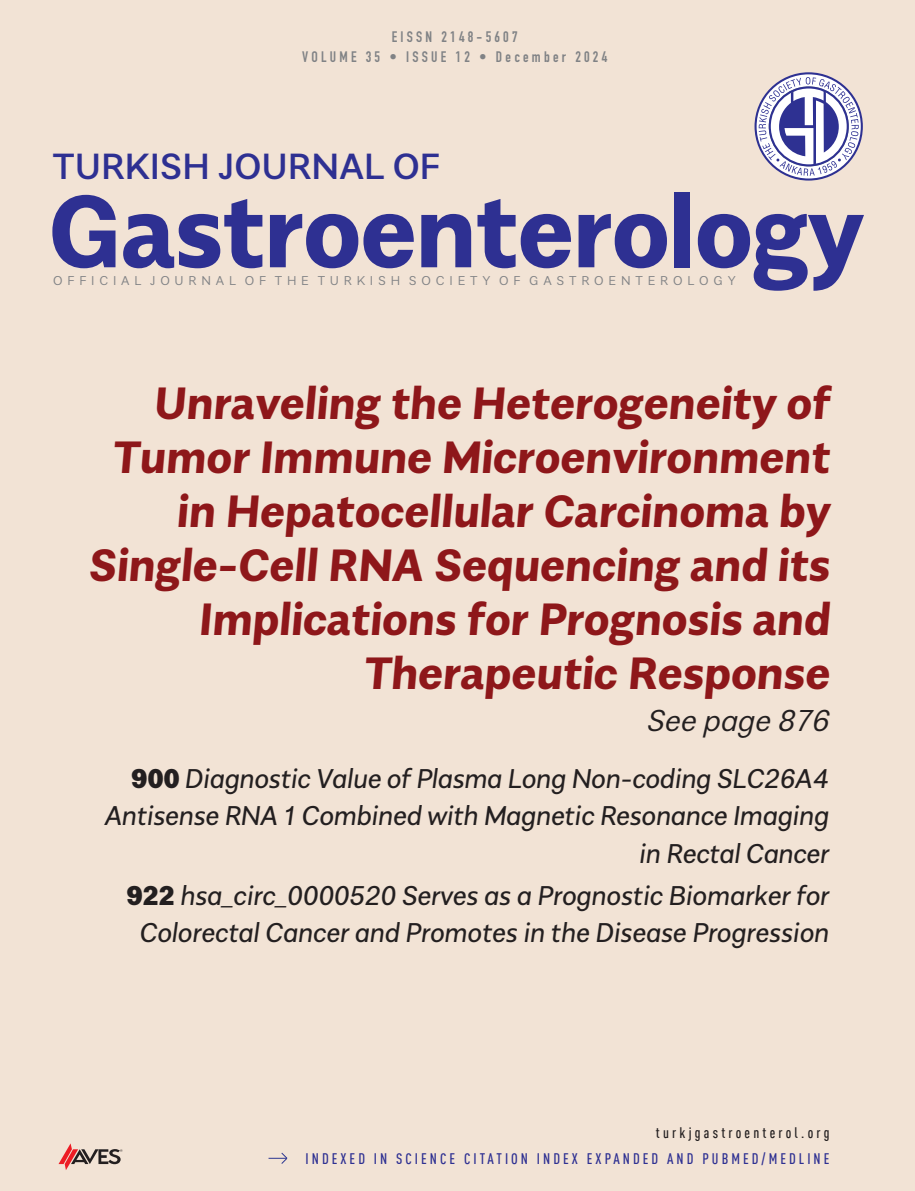
<style>
.page{position:relative;width:915px;height:1191px;background:#fff}
.page>*{position:absolute;margin:0;border:0;box-sizing:border-box;transform-origin:0 0}
.t1{font:700 102px "Alergia Normal";letter-spacing:-.01em;color:#2e3092}
.t2{font:700 45px/54px "Alergia Normal";color:#8e171a;text-align:right}
.t3{font:500 36.15px "Alergia Normal";color:#2e3092}
.t4{font:italic 300 30px "Alergia Normal";color:#231f20}
.t5{font:italic 27px/37.5px "Alergia Normal";letter-spacing:-.015em;color:#231f20;text-align:right}
.t6{font:500 15px "DIN Cond";letter-spacing:.2em;color:#2e3092}
.t7{font:700 15px/19.5px "DIN Condensed";letter-spacing:.215em;color:#808285;text-align:center}
.t8{font:500 15px "DIN Cond";letter-spacing:.215em;color:#231f20}
.t9{font:300 12.75px "Alergia Normal";color:#808285}
.s1{font-weight:900;font-style:normal}
</style>
<div class="page">
<div style="left:0;top:0;width:914px;height:1191px;background:#f2e3d5"></div>
<svg style="left:268px;top:1152px;width:19px;height:11px"></svg>
<svg style="left:58px;top:1143px;width:64px;height:27px"></svg>
<svg style="left:754px;top:72px;width:108px;height:109px"></svg>
<p class="t7" style="left:302px;top:27px;width:307px">EISSN 2148-5607<br>VOLUME 35 • ISSUE 12 • December 2024</p>
<h3 class="t3" style="left:53px;top:138px;width:388px">TURKISH JOURNAL OF</h3>
<h1 class="t1" style="left:48px;top:150px;width:817px">Gastroenterology</h1>
<p class="t9" style="left:53px;top:271px;width:683px">O F F I C I A L J O U R N A L O F T H E T U R K I S H S O C I E T Y O F G A S T R O E N T E R O L O G Y</p>
<h2 class="t2" style="left:88px;top:372px;width:748px">Unraveling the Heterogeneity of<br>Tumor Immune Microenvironment in Hepatocellular Carcinoma by<br>Single-Cell RNA Sequencing and its<br>Implications for Prognosis and<br>Therapeutic Response</h2>
<p class="t4" style="left:646px;top:697px;width:188px">See page 876</p>
<p class="t5" style="left:105px;top:757px;width:726px"><span class="s1">900</span> Diagnostic Value of Plasma Long Non-coding SLC26A4<br>Antisense RNA 1 Combined with Magnetic Resonance Imaging in Rectal Cancer</p>
<p class="t5" style="left:126px;top:874px;width:704px;text-align:center"><span class="s1">922</span> hsa_circ_0000520 Serves as a Prognostic Biomarker for<br>Colorectal Cancer and Promotes in the Disease Progression</p>
<p class="t8" style="left:655px;top:1123px;width:175px">turkjgastroenterol.org</p>
<p class="t6" style="left:305px;top:1149px;width:525px">INDEXED IN SCIENCE CITATION INDEX EXPANDED AND PUBMED/MEDLINE</p>
</div>
